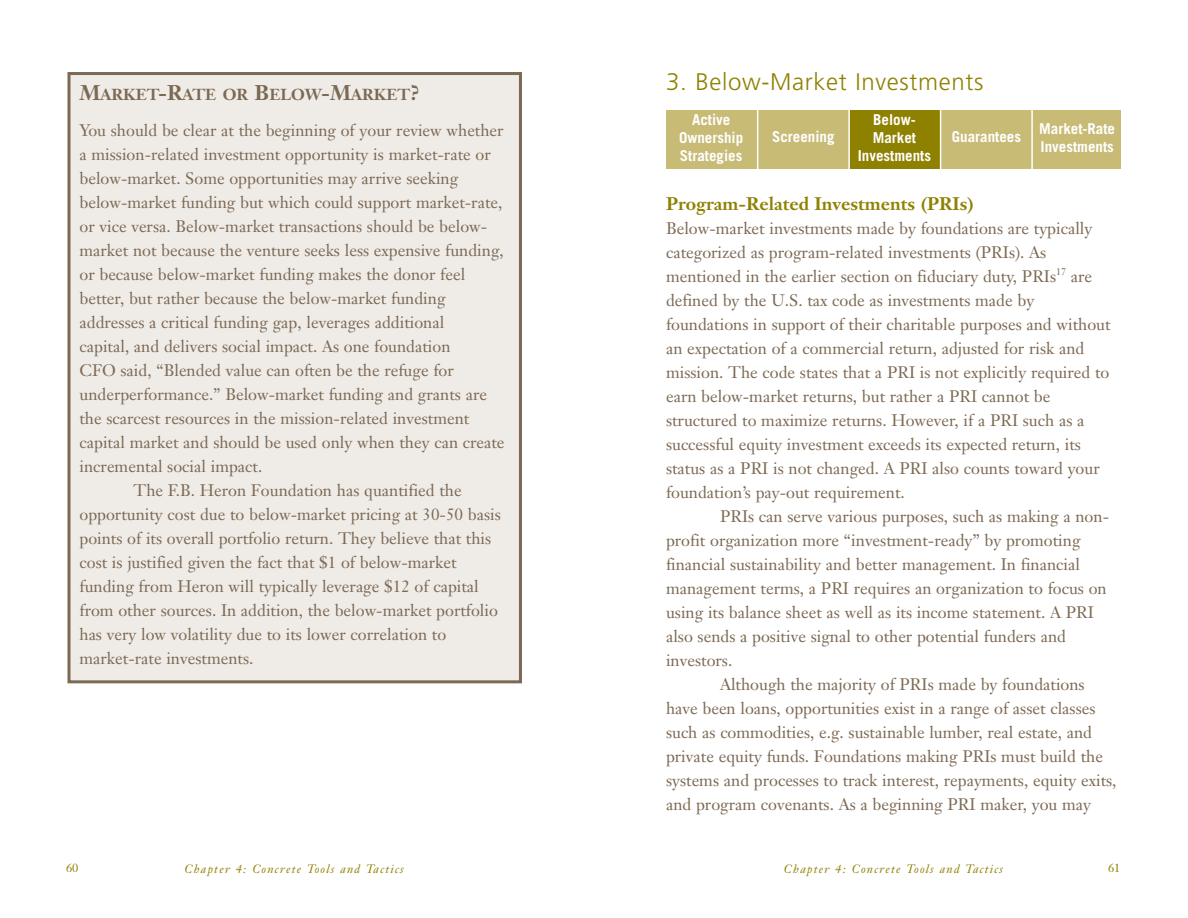
<style>
.page{position:relative;width:1188px;height:918px;background:#fff}
.page>*{position:absolute;margin:0;border:0;box-sizing:border-box;transform-origin:0 0}
.t1{font:300 24px "Frutiger";letter-spacing:.03em;color:#8f8100}
.t2{font:700 18px "Janson Text";color:#8f8100}
.t3{font:16.5px/24px "Janson Text";color:#7c6954}
.t4{font:700 15.75px "Janson Text";color:#7c6954}
.t5{font:700 15px/18px "Trade Gothic";color:#fff;text-align:center}
.t6{font:italic 12px "Janson Text";letter-spacing:.105em;color:#8f8100}
.t7{font:12px "Janson Text";color:#8f8100}
.s1{font-size:21px}
</style>
<div class="page">
<div style="left:69px;top:74px;width:451px;height:608px;background:#efece8"></div>
<div style="left:68px;top:72px;width:454px;height:611px;border:3px solid #7c6954"></div>
<div style="left:666px;top:110px;width:182px;height:58px;background:#c7bb76"></div>
<div style="left:941px;top:110px;width:179px;height:58px;background:#c7bb76"></div>
<div style="left:849px;top:110px;width:91px;height:58px;background:#8f8100"></div>
<hr style="left:757px;top:105px;width:1px;height:69px;background:#fff">
<hr style="left:848px;top:105px;width:2px;height:69px;background:#fff">
<hr style="left:1031px;top:105px;width:2px;height:69px;background:#fff">
<p class="t4" style="left:80px;top:88px;width:342px"><span class="s1">M</span>ARKET<span class="s1">-R</span>ATE OR <span class="s1">B</span>ELOW<span class="s1">-M</span>ARKET<span class="s1">?</span></p>
<p class="t3" style="left:80px;top:120px;width:426px">You should be clear at the beginning of your review whether</p>
<p class="t3" style="left:80px;top:144px;width:413px">a mission-related investment opportunity is market-rate or</p>
<p class="t3" style="left:80px;top:168px;width:380px">below-market. Some opportunities may arrive seeking</p>
<p class="t3" style="left:80px;top:192px;width:424px">below-market funding but which could support market-rate,</p>
<p class="t3" style="left:80px;top:216px;width:409px">or vice versa. Below-market transactions should be below-</p>
<p class="t3" style="left:80px;top:240px;width:426px">market not because the venture seeks less expensive funding,</p>
<p class="t3" style="left:80px;top:264px;width:387px">or because below-market funding makes the donor feel</p>
<p class="t3" style="left:80px;top:288px;width:368px">better, but rather because the below-market funding</p>
<p class="t3" style="left:80px;top:312px;width:366px">addresses a critical funding gap, leverages additional</p>
<p class="t3" style="left:80px;top:336px;width:373px">capital, and delivers social impact. As one foundation</p>
<p class="t3" style="left:80px;top:360px;width:376px">CFO said, “Blended value can often be the refuge for</p>
<p class="t3" style="left:80px;top:384px;width:409px">underperformance.” Below-market funding and grants are</p>
<p class="t3" style="left:80px;top:408px;width:391px">the scarcest resources in the mission-related investment</p>
<p class="t3" style="left:79px;top:432px;width:427px">capital market and should be used only when they can create</p>
<p class="t3" style="left:80px;top:456px;width:184px">incremental social impact.</p>
<p class="t3" style="left:134px;top:480px;width:330px">The F.B. Heron Foundation has quantified the</p>
<p class="t3" style="left:80px;top:504px;width:423px">opportunity cost due to below-market pricing at 30-50 basis</p>
<p class="t3" style="left:80px;top:528px;width:413px">points of its overall portfolio return. They believe that this</p>
<p class="t3" style="left:80px;top:552px;width:379px">cost is justified given the fact that $1 of below-market</p>
<p class="t3" style="left:80px;top:576px;width:401px">funding from Heron will typically leverage $12 of capital</p>
<p class="t3" style="left:79px;top:600px;width:420px">from other sources. In addition, the below-market portfolio</p>
<p class="t3" style="left:79px;top:624px;width:368px">has very low volatility due to its lower correlation to</p>
<p class="t3" style="left:79px;top:648px;width:175px">market-rate investments.</p>
<h1 class="t1" style="left:666px;top:72px;width:319px">3. Below-Market Investments</h1>
<p class="t5" style="left:679px;top:112px;width:66px">Active<br>Ownership<br>Strategies</p>
<p class="t5" style="left:772px;top:129px;width:64px">Screening</p>
<p class="t5" style="left:858px;top:112px;width:75px">Below-<br>Market<br>Investments</p>
<p class="t5" style="left:952px;top:129px;width:71px">Guarantees</p>
<p class="t5" style="left:1039px;top:121px;width:77px;text-align:left">Market-Rate<br>Investments</p>
<p class="t2" style="left:666px;top:197px;width:309px">Program-Related Investments (PRIs)</p>
<p class="t3" style="left:666px;top:218px;width:446px">Below-market investments made by foundations are typically categorized as program-related investments (PRIs). As mentioned in the earlier section on fiduciary duty, PRIs<sup>17</sup> are defined by the U.S. tax code as investments made by foundations in support of their charitable purposes and without an expectation of a commercial return, adjusted for risk and mission. The code states that a PRI is not explicitly required to earn below-market returns, but rather a PRI cannot be structured to maximize returns. However, if a PRI such as a successful equity investment exceeds its expected return, its status as a PRI is not changed. A PRI also counts toward your foundation’s pay-out requirement.</p>
<p class="t3" style="left:666px;top:506px;width:445px;text-indent:54px">PRIs can serve various purposes, such as making a non&shy;profit organization more “investment-ready” by promoting financial sustainability and better management. In financial management terms, a PRI requires an organization to focus on using its balance sheet as well as its income statement. A PRI also sends a positive signal to other potential funders and investors.</p>
<p class="t3" style="left:666px;top:674px;width:452px;text-indent:54px">Although the majority of PRIs made by foundations have been loans, opportunities exist in a range of asset classes such as commodities, e.g. sustainable lumber, real estate, and private equity funds. Foundations making PRIs must build the systems and processes to track interest, repayments, equity exits, and program covenants. As a beginning PRI maker, you may</p>
<p class="t7" style="left:66px;top:863px;width:14px">60</p>
<p class="t6" style="left:184px;top:864px;width:221px">Chapter 4: Concrete Tools and Tactics</p>
<p class="t6" style="left:784px;top:864px;width:221px">Chapter 4: Concrete Tools and Tactics</p>
<p class="t7" style="left:1108px;top:863px;width:14px">61</p>
</div>
